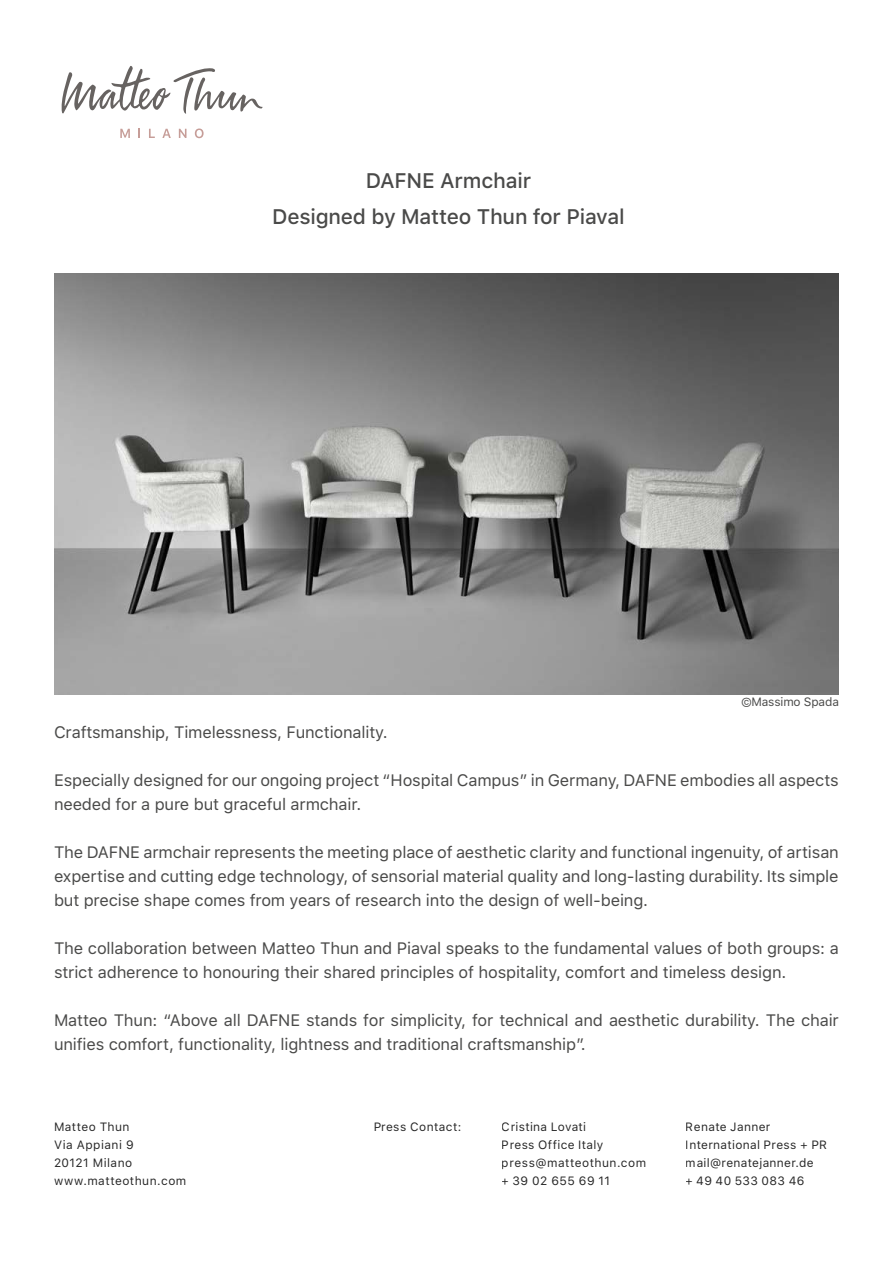
<style>
.page{position:relative;width:893px;height:1263px;background:#fff}
.page>*{position:absolute;margin:0;border:0;box-sizing:border-box;transform-origin:0 0}
.t1{font:500 21px/36px "SF Pro Text";letter-spacing:-.01em;color:#4a4a49;text-align:center}
.t2{font:16.5px/24px "SF Pro Text";letter-spacing:-.01em;color:#4a4a49}
.t3{font:12px/18px "SF Pro Text";letter-spacing:.03em;color:#000}
.t4{font:12px "SF Pro Text";letter-spacing:-.01em;color:#4a4a49}
</style>
<div class="page">
<svg style="left:61px;top:66px;width:202px;height:48px"></svg>
<svg style="left:120px;top:129px;width:10px;height:9px"></svg>
<svg style="left:149px;top:129px;width:6px;height:9px"></svg>
<svg style="left:162px;top:129px;width:9px;height:9px"></svg>
<svg style="left:179px;top:129px;width:7px;height:9px"></svg>
<svg style="left:195px;top:128px;width:9px;height:10px"></svg>
<img style="left:54px;top:274px;width:785px;height:420px">
<p class="t1" style="left:272px;top:164px;width:354px">DAFNE Armchair<br>Designed by Matteo Thun for Piaval</p>
<p class="t4" style="left:741px;top:693px;width:99px">©Massimo Spada</p>
<p class="t2" style="left:54px;top:720px;width:335px">Craftsmanship, Timelessness, Functionality.</p>
<p class="t2" style="left:54px;top:768px;width:786px">Especially designed for our ongoing project “Hospital Campus” in Germany, DAFNE embodies all aspects needed for a pure but graceful armchair.</p>
<p class="t2" style="left:54px;top:840px;width:786px;text-align:justify">The DAFNE armchair represents the meeting place of aesthetic clarity and functional ingenuity, of artisan expertise and cutting edge technology, of sensorial material quality and long-lasting durability. Its simple but precise shape comes from years of research into the design of well-being.</p>
<p class="t2" style="left:54px;top:936px;width:786px">The collaboration between Matteo Thun and Piaval speaks to the fundamental values of both groups: a strict adherence to honouring their shared principles of hospitality, comfort and timeless design.</p>
<p class="t2" style="left:54px;top:1008px;width:786px">Matteo Thun: “Above all DAFNE stands for simplicity, for technical and aesthetic durability. The chair unifies comfort, functionality, lightness and traditional craftsmanship”.</p>
<p class="t3" style="left:54px;top:1118px;width:77px">Matteo Thun</p>
<p class="t3" style="left:373px;top:1118px;width:90px">Press Contact:</p>
<p class="t3" style="left:54px;top:1136px;width:134px">Via Appiani 9<br>20121 Milano www.matteothun.com</p>
<p class="t3" style="left:502px;top:1118px;width:146px">Cristina Lovati<br>Press Office Italy press@matteothun.com + 39 02 655 69 11</p>
<p class="t3" style="left:686px;top:1118px;width:143px">Renate Janner<br>International Press + PR mail@renatejanner.de<br>+ 49 40 533 083 46</p>
</div>
